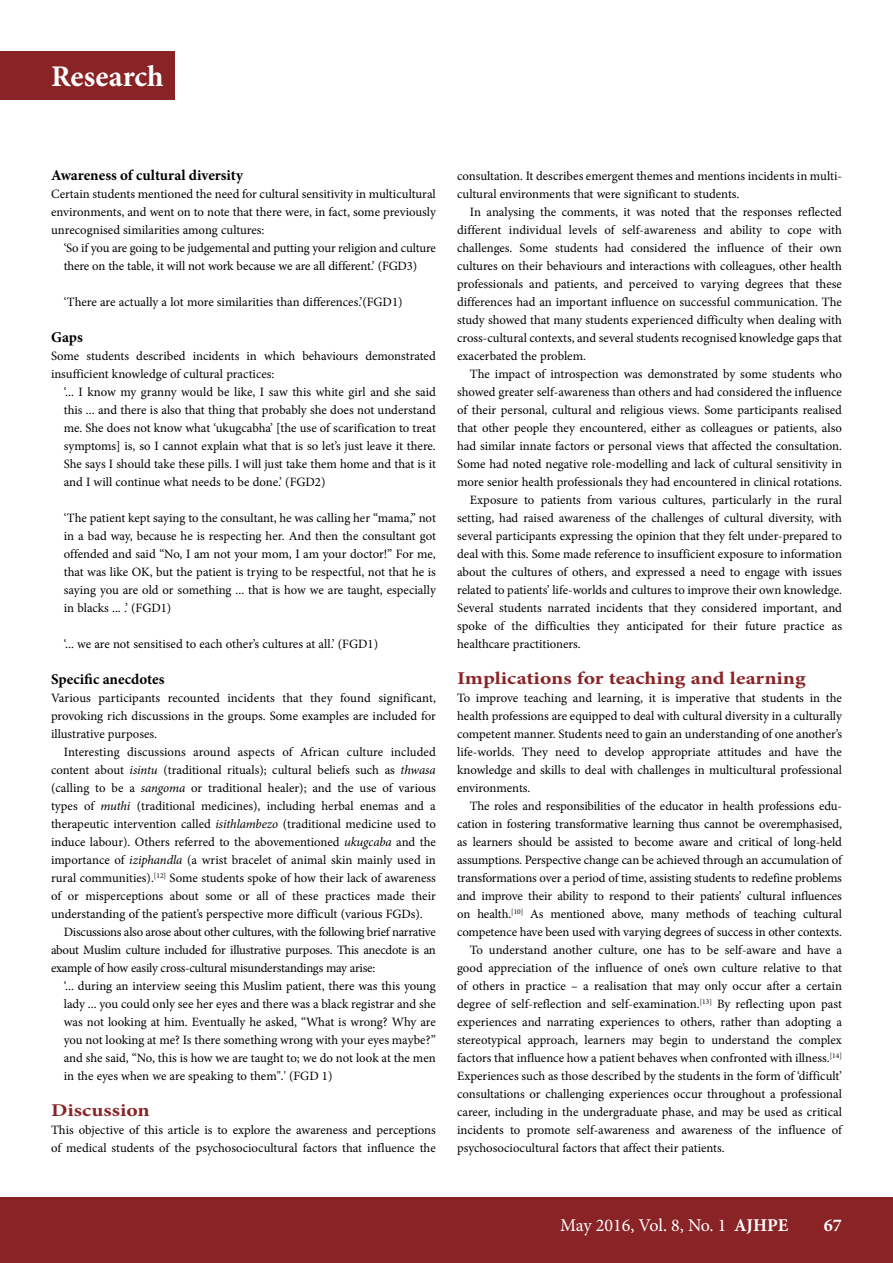
<style>
.page{position:relative;width:893px;height:1263px;background:#fff}
.page>*{position:absolute;margin:0;border:0;box-sizing:border-box;transform-origin:0 0}
.t1{font:700 30px "Minion Pro";color:#fff}
.t2{font:700 18px "Minion Pro";color:#892326;scale:1.2 1}
.t3{font:18px "Minion Pro";letter-spacing:-.01em;color:#fff}
.t4{font:700 18px "Minion Pro";color:#fff}
.t5{font:700 15px "Minion Pro";color:#000}
.t6{font:12.75px/18px "Minion Pro";letter-spacing:-.005em;color:#000;text-align:justify}
.s1{font-style:italic}
.s2{font-weight:700}
</style>
<div class="page">
<div style="left:0;top:1197px;width:893px;height:66px;background:#892326"></div>
<div style="left:0;top:51px;width:174px;height:49px;background:#892326"></div>
<h1 class="t1" style="left:51px;top:56px;width:114px">Research</h1>
<p class="t5" style="left:51px;top:165px;width:193px">Awareness of cultural diversity</p>
<p class="t6" style="left:51px;top:185px;width:386px">Certain students mentioned the need for cultural sensitivity in multicultural environments, and went on to note that there were, in fact, some previously unrecognised similarities among cultures:</p>
<p class="t6" style="left:64px;top:239px;width:374px">‘So if you are going to be judgemental and putting your religion and culture there on the table, it will not work because we are all different.’ (FGD3)</p>
<p class="t6" style="left:64px;top:293px;width:340px">‘There are actually a lot more similarities than differences.’(FGD1)</p>
<p class="t5" style="left:51px;top:327px;width:33px">Gaps</p>
<p class="t6" style="left:51px;top:347px;width:386px">Some students described incidents in which behaviours demonstrated insufficient knowledge of cultural practices:</p>
<p class="t6" style="left:64px;top:383px;width:374px">‘... I know my granny would be like, I saw this white girl and she said this ... and there is also that thing that probably she does not understand me. She does not know what ‘ukugcabha’ [the use of scarification to treat symptoms] is, so I cannot explain what that is so let’s just leave it there.<br>She says I should take these pills. I will just take them home and that is it and I will continue what needs to be done.’ (FGD2)</p>
<p class="t6" style="left:64px;top:509px;width:374px">‘The patient kept saying to the consultant, he was calling her “mama,” not in a bad way, because he is respecting her. And then the consultant got offended and said “No, I am not your mom, I am your doctor!” For me, that was like OK, but the patient is trying to be respectful, not that he is saying you are old or something ... that is how we are taught, especially in blacks ... .’ (FGD1)</p>
<p class="t6" style="left:64px;top:635px;width:316px">‘... we are not sensitised to each other’s cultures at all.’ (FGD1)</p>
<p class="t5" style="left:51px;top:669px;width:115px">Specific anecdotes</p>
<p class="t6" style="left:51px;top:689px;width:386px">Various participants recounted incidents that they found significant, provoking rich discussions in the groups. Some examples are included for illustrative purposes.</p>
<p class="t6" style="left:51px;top:743px;width:386px;text-indent:13px">Interesting discussions around aspects of African culture included content about <span class="s1">isintu</span> (traditional rituals); cultural beliefs such as <span class="s1">thwasa </span>(calling to be a <span class="s1">sangoma</span> or traditional healer); and the use of various types of <span class="s1">muthi</span> (traditional medicines), including herbal enemas and a therapeutic intervention called <span class="s1">isithlambezo</span> (traditional medicine used to induce labour). Others referred to the abovementioned <span class="s1">ukugcaba</span> and the importance of <span class="s1">iziphandla</span> (a wrist bracelet of animal skin mainly used in rural communities).<sup>[12]</sup> Some students spoke of how their lack of awareness of or misperceptions about some or all of these practices made their understanding of the patient’s perspective more difficult (various FGDs).</p>
<p class="t6" style="left:51px;top:923px;width:386px;text-indent:13px">Discussions also arose about other cultures, with the following brief narrative about Muslim culture included for illustrative purposes. This anecdote is an example of how easily cross-cultural misunderstandings may arise:</p>
<p class="t6" style="left:64px;top:977px;width:374px">‘... during an interview seeing this Muslim patient, there was this young lady ... you could only see her eyes and there was a black registrar and she was not looking at him. Eventually he asked, “What is wrong? Why are you not looking at me? Is there something wrong with your eyes maybe?” and she said, “No, this is how we are taught to; we do not look at the men in the eyes when we are speaking to them".' (FGD 1)</p>
<h2 class="t2" style="left:51px;top:1098px;width:84px">Discussion</h2>
<p class="t6" style="left:51px;top:1121px;width:386px">This objective of this article is to explore the awareness and perceptions of medical students of the psychosociocultural factors that influence the</p>
<p class="t6" style="left:457px;top:167px;width:385px">consultation. It describes emergent themes and mentions incidents in multi&shy;cultural environments that were significant to students.</p>
<p class="t6" style="left:457px;top:203px;width:386px;text-indent:13px">In analysing the comments, it was noted that the responses reflected different individual levels of self-awareness and ability to cope with challenges. Some students had considered the influence of their own cultures on their behaviours and interactions with colleagues, other health professionals and patients, and perceived to varying degrees that these differences had an important influence on successful communication. The study showed that many students experienced difficulty when dealing with cross-cultural contexts, and several students recognised knowledge gaps that exacerbated the problem.</p>
<p class="t6" style="left:470px;top:365px;width:374px">The impact of introspection was demonstrated by some students who</p>
<p class="t6" style="left:457px;top:383px;width:386px">showed greater self-awareness than others and had considered the influence</p>
<p class="t6" style="left:457px;top:401px;width:386px">of their personal, cultural and religious views. Some participants realised</p>
<p class="t6" style="left:457px;top:419px;width:386px">that other people they encountered, either as colleagues or patients, also</p>
<p class="t6" style="left:457px;top:437px;width:386px">had similar innate factors or personal views that affected the consultation.</p>
<p class="t6" style="left:457px;top:455px;width:386px">Some had noted negative role-modelling and lack of cultural sensitivity in</p>
<p class="t6" style="left:457px;top:473px;width:386px">more senior health professionals they had encountered in clinical rotations.</p>
<p class="t6" style="left:470px;top:491px;width:374px">Exposure to patients from various cultures, particularly in the rural</p>
<p class="t6" style="left:457px;top:509px;width:386px">setting, had raised awareness of the challenges of cultural diversity, with</p>
<p class="t6" style="left:457px;top:527px;width:386px">several participants expressing the opinion that they felt under-prepared to</p>
<p class="t6" style="left:457px;top:545px;width:386px">deal with this. Some made reference to insufficient exposure to information</p>
<p class="t6" style="left:457px;top:563px;width:386px">about the cultures of others, and expressed a need to engage with issues</p>
<p class="t6" style="left:457px;top:581px;width:386px">related to patients’ life-worlds and cultures to improve their own knowledge.</p>
<p class="t6" style="left:457px;top:599px;width:386px">Several students narrated incidents that they considered important, and</p>
<p class="t6" style="left:457px;top:617px;width:386px">spoke of the difficulties they anticipated for their future practice as</p>
<p class="t6" style="left:457px;top:635px;width:125px">healthcare practitioners.</p>
<h2 class="t2" style="left:457px;top:666px;width:292px">Implications for teaching and learning</h2>
<p class="t6" style="left:457px;top:689px;width:386px">To improve teaching and learning, it is imperative that students in the health professions are equipped to deal with cultural diversity in a culturally competent manner. Students need to gain an understanding of one another’s life-worlds. They need to develop appropriate attitudes and have the knowledge and skills to deal with challenges in multicultural professional environments.</p>
<p class="t6" style="left:470px;top:797px;width:372px">The roles and responsibilities of the educator in health professions edu-</p>
<p class="t6" style="left:457px;top:815px;width:386px">cation in fostering transformative learning thus cannot be overemphasised,</p>
<p class="t6" style="left:457px;top:833px;width:386px">as learners should be assisted to become aware and critical of long-held</p>
<p class="t6" style="left:457px;top:851px;width:386px">assumptions. Perspective change can be achieved through an accumulation of</p>
<p class="t6" style="left:457px;top:869px;width:386px">transformations over a period of time, assisting students to redefine problems</p>
<p class="t6" style="left:457px;top:887px;width:386px">and improve their ability to respond to their patients’ cultural influences</p>
<p class="t6" style="left:457px;top:905px;width:386px">on health.<sup>[10]</sup> As mentioned above, many methods of teaching cultural</p>
<p class="t6" style="left:457px;top:923px;width:386px">competence have been used with varying degrees of success in other contexts.</p>
<p class="t6" style="left:470px;top:941px;width:374px">To understand another culture, one has to be self-aware and have a</p>
<p class="t6" style="left:457px;top:959px;width:386px">good appreciation of the influence of one’s own culture relative to that</p>
<p class="t6" style="left:457px;top:977px;width:386px">of others in practice – a realisation that may only occur after a certain</p>
<p class="t6" style="left:457px;top:995px;width:386px">degree of self-reflection and self-examination.<sup>[13]</sup> By reflecting upon past</p>
<p class="t6" style="left:457px;top:1013px;width:386px">experiences and narrating experiences to others, rather than adopting a</p>
<p class="t6" style="left:457px;top:1031px;width:386px">stereotypical approach, learners may begin to understand the complex</p>
<p class="t6" style="left:457px;top:1049px;width:386px">factors that influence how a patient behaves when confronted with illness.<sup>[14]</sup></p>
<p class="t6" style="left:457px;top:1067px;width:386px">Experiences such as those described by the students in the form of ‘difficult’</p>
<p class="t6" style="left:457px;top:1085px;width:386px">consultations or challenging experiences occur throughout a professional</p>
<p class="t6" style="left:457px;top:1103px;width:386px">career, including in the undergraduate phase, and may be used as critical</p>
<p class="t6" style="left:457px;top:1121px;width:386px">incidents to promote self-awareness and awareness of the influence of</p>
<p class="t6" style="left:457px;top:1139px;width:269px">psychosociocultural factors that affect their patients.</p>
<h2 class="t3" style="left:560px;top:1213px;width:230px">May 2016, Vol. 8, No. 1 <span class="s2">AJHPE</span></h2>
<h2 class="t4" style="left:824px;top:1213px;width:20px">67</h2>
</div>
